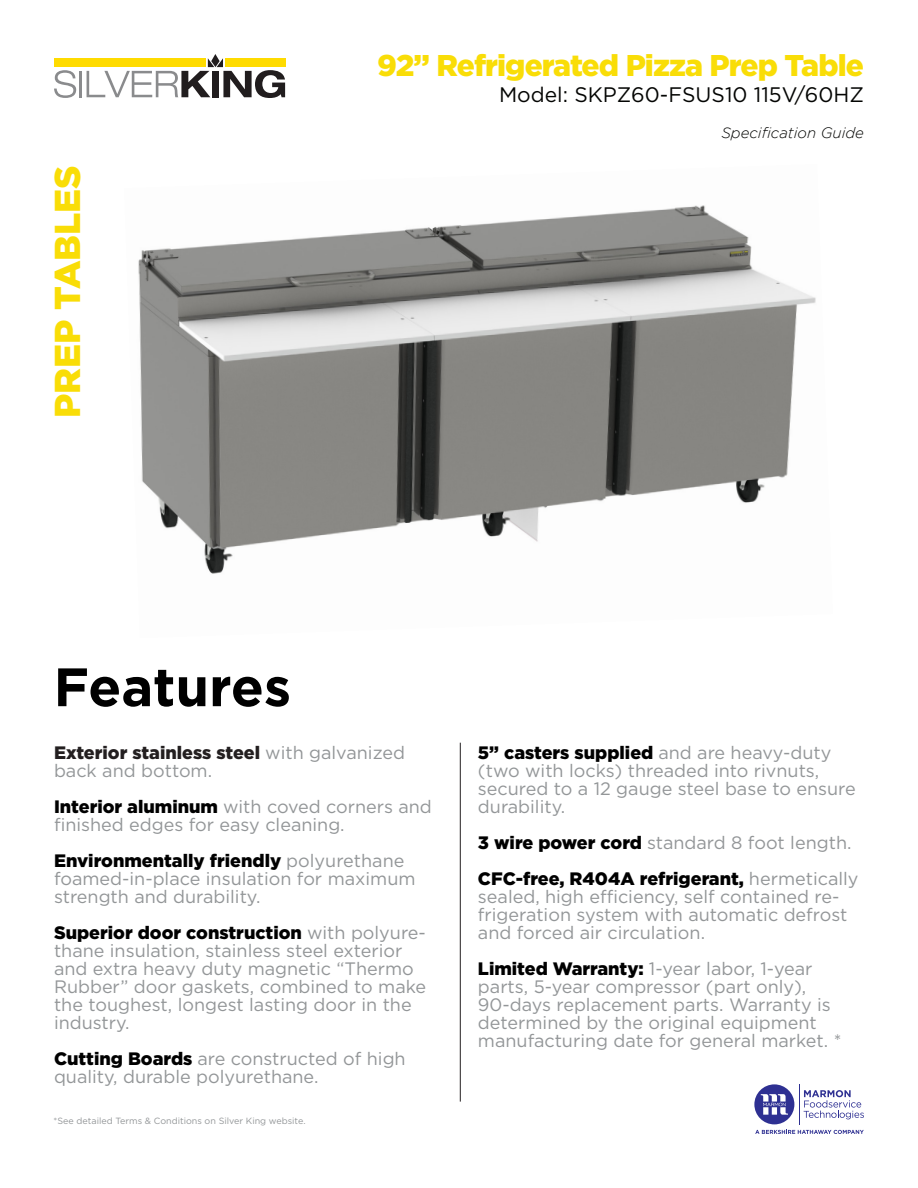
<style>
.page{position:relative;width:918px;height:1188px;background:#fff}
.page>*{position:absolute;margin:0;border:0;box-sizing:border-box;transform-origin:0 0}
.t1{font:700 54px "Gotham";color:#000}
.t2{font:900 36px "Gotham";color:#f9dd07}
.t3{font:900 30px "Gotham";letter-spacing:-.03em;color:#f9dd07}
.t4{font:21px "Gotham";color:#040503}
.t5{font:18px/18px "Gotham";color:#939698}
.t6{font:italic 300 15px "Gotham";color:#040503}
.t7{font:9px "Gotham";color:#939698}
.s1{font-weight:900;color:#231f20}
.s2{font-weight:900;color:#000}
</style>
<div class="page">
<svg style="left:755px;top:1130px;width:109px;height:4px"></svg>
<hr style="left:799px;top:1084px;width:1px;height:40px;background:#2e3092">
<svg style="left:804px;top:1090px;width:60px;height:29px"></svg>
<svg style="left:754px;top:1084px;width:40px;height:40px"></svg>
<svg style="left:54px;top:70px;width:22px;height:28px"></svg>
<hr style="left:79px;top:71px;width:3px;height:26px;background:#8a8b8d">
<svg style="left:87px;top:54px;width:198px;height:44px"></svg>
<div style="left:54px;top:58px;width:152px;height:9px;background:#ffdb00"></div>
<div style="left:225px;top:58px;width:60px;height:9px;background:#ffdb00"></div>
<hr style="left:460px;top:743px;width:1px;height:359px;background:#231f20">
<img style="left:138px;top:205px;width:678px;height:369px">
<p class="t2" style="left:47px;top:418px;width:254px;rotate:-90deg">PREP TABLES</p>
<p class="t3" style="left:377px;top:48px;width:488px">92” Refrigerated Pizza Prep Table</p>
<p class="t4" style="left:499px;top:81px;width:366px">Model: SKPZ60-FSUS10 115V/60HZ</p>
<p class="t6" style="left:721px;top:125px;width:144px">Specification Guide</p>
<p class="t1" style="left:54px;top:651px;width:239px">Features</p>
<p class="t5" style="left:54px;top:744px;width:353px"><span class="s1">Exterior stainless steel</span> with galvanized back and bottom.</p>
<p class="t5" style="left:54px;top:798px;width:379px"><span class="s2">Interior aluminum</span> with coved corners and finished edges for easy cleaning.</p>
<p class="t5" style="left:54px;top:852px;width:363px"><span class="s2">Environmentally friendly</span> polyurethane foamed-in-place insulation for maximum strength and durability.</p>
<p class="t5" style="left:54px;top:924px;width:374px"><span class="s2">Superior door construction</span> with polyure&shy;thane insulation, stainless steel exterior and extra heavy duty magnetic “Thermo Rubber” door gaskets, combined to make the toughest, longest lasting door in the industry.</p>
<p class="t5" style="left:54px;top:1050px;width:353px"><span class="s2">Cutting Boards</span> are constructed of high quality, durable polyurethane.</p>
<p class="t7" style="left:54px;top:1115px;width:253px">*See detailed Terms &amp; Conditions on Silver King website.</p>
<p class="t5" style="left:478px;top:744px;width:379px"><span class="s2">5” casters supplied</span> and are heavy-duty (two with locks) threaded into rivnuts, secured to a 12 gauge steel base to ensure durability.</p>
<p class="t5" style="left:478px;top:834px;width:375px"><span class="s2">3 wire power cord</span> standard 8 foot length.</p>
<p class="t5" style="left:478px;top:870px;width:382px"><span class="s2">CFC-free, R404A refrigerant,</span> hermetically sealed, high efficiency, self contained re&shy;frigeration system with automatic defrost and forced air circulation.</p>
<p class="t5" style="left:478px;top:960px;width:365px"><span class="s2">Limited Warranty:</span> 1-year labor, 1-year parts, 5-year compressor (part only), 90-days replacement parts. Warranty is determined by the original equipment manufacturing date for general market. *</p>
</div>
